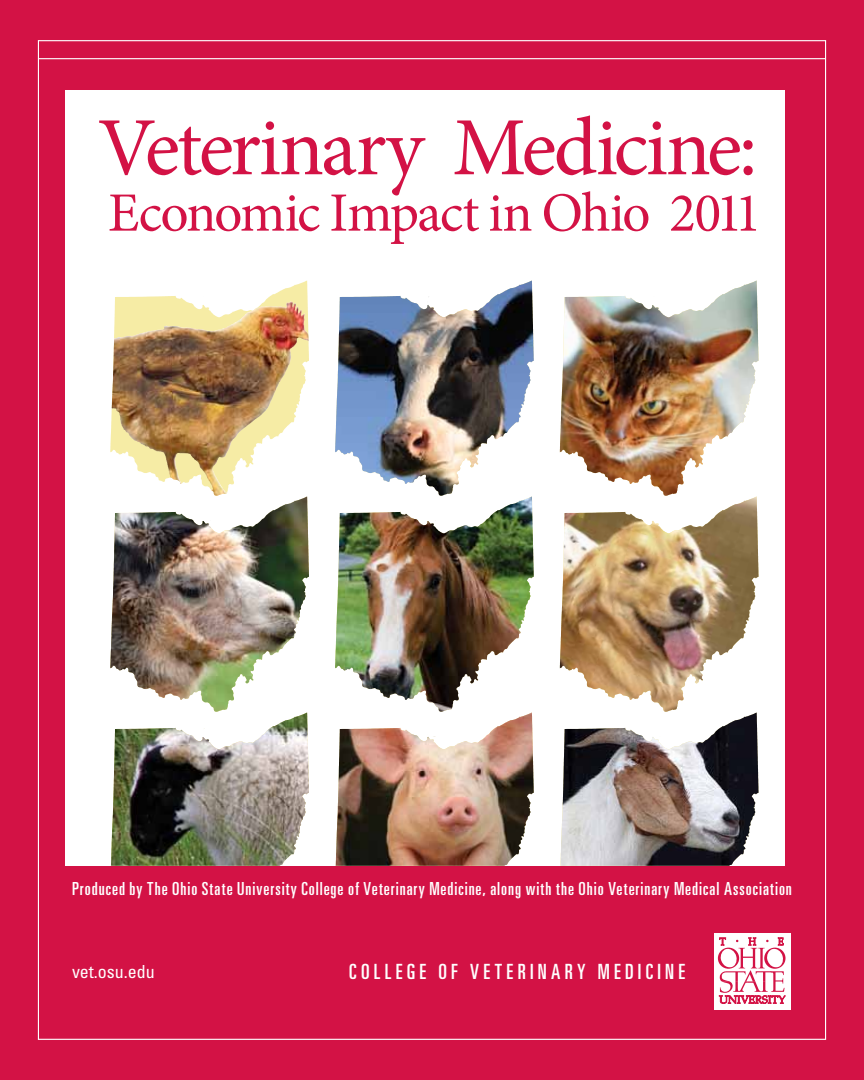
<style>
.page{position:relative;width:864px;height:1080px;background:#d31245}
.page>*{position:absolute;margin:0;border:0;box-sizing:border-box;transform-origin:0 0}
.t1{font:82.65px "Minion Pro";letter-spacing:-.035em;color:#d31245}
.t2{font:55.5px "Minion Pro";letter-spacing:-.035em;color:#d31245}
.t3{font:ultra-condensed 21px "Univers LT Std";letter-spacing:.21em;color:#fff}
.t4{font:ultra-condensed 18px "Univers LT Std";letter-spacing:.055em;color:#fff}
.t5{font:condensed 18px "Univers LT Std";color:#fff}
</style>
<div class="page">
<div style="left:714px;top:933px;width:76px;height:76px;background:#fff"></div>
<svg style="left:718px;top:938px;width:68px;height:66px"></svg>
<div style="left:65px;top:90px;width:720px;height:776px;background:#fff"></div>
<hr style="left:38px;top:58px;width:788px;height:1px;background:#fff">
<img style="left:110px;top:281px;width:199px;height:215px">
<img style="left:144px;top:303px;width:145px;height:29px">
<img style="left:110px;top:497px;width:199px;height:215px">
<img style="left:114px;top:497px;width:192px;height:47px">
<img style="left:335px;top:281px;width:199px;height:215px">
<img style="left:339px;top:281px;width:192px;height:47px">
<img style="left:335px;top:497px;width:199px;height:215px">
<img style="left:339px;top:497px;width:192px;height:47px">
<img style="left:560px;top:281px;width:199px;height:215px">
<img style="left:564px;top:281px;width:191px;height:47px">
<img style="left:560px;top:497px;width:199px;height:215px">
<img style="left:564px;top:497px;width:191px;height:47px">
<svg style="left:201px;top:296px;width:14px;height:10px"></svg>
<svg style="left:200px;top:512px;width:14px;height:9px"></svg>
<img style="left:111px;top:713px;width:198px;height:153px">
<svg style="left:427px;top:296px;width:14px;height:10px"></svg>
<svg style="left:425px;top:512px;width:14px;height:9px"></svg>
<img style="left:336px;top:713px;width:198px;height:153px">
<img style="left:560px;top:713px;width:199px;height:153px">
<svg style="left:651px;top:512px;width:14px;height:10px"></svg>
<svg style="left:650px;top:296px;width:14px;height:10px"></svg>
<h1 class="t1" style="left:98px;top:93px;width:661px">Veterinary Medicine:</h1>
<h2 class="t2" style="left:108px;top:176px;width:655px">Economic Impact in Ohio 2011</h2>
<p class="t4" style="left:72px;top:878px;width:721px">Produced by The Ohio State University College of Veterinary Medicine, along with the Ohio Veterinary Medical Association</p>
<p class="t5" style="left:72px;top:960px;width:84px">vet.osu.edu</p>
<p class="t3" style="left:349px;top:959px;width:337px">COLLEGE OF VETERINARY MEDICINE</p>
</div>
